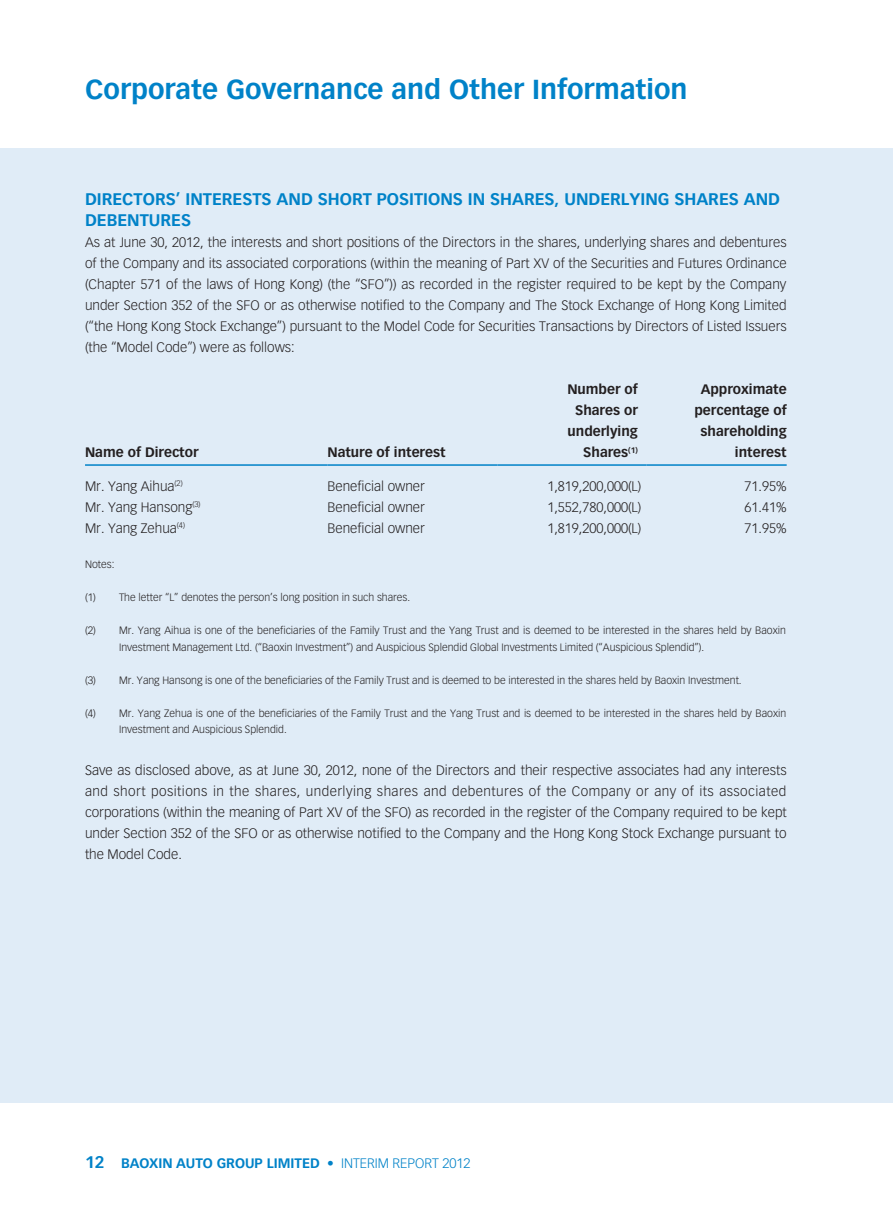
<style>
.page{position:relative;width:893px;height:1212px;background:#fff}
.page>*{position:absolute;margin:0;border:0;box-sizing:border-box;transform-origin:0 0}
.t1{font:700 27px "Vectora LT Std";color:#0082c8}
.t2{font:700 16.5px/21px "Vectora LT Std";color:#0082c8}
.t3{font:300 13.5px/21px "Vectora LT Std";color:#231f20;text-align:justify}
.t4{font:700 13.5px/21px "Vectora LT Std";color:#231f20;text-align:right}
.t5{font:700 13.5px "Vectora LT Std";color:#0082c8}
.t6{font:300 10.5px/16.5px "Vectora LT Std";color:#231f20}
.s1{font-size:16.5px}
.s2{font-weight:300}
</style>
<div class="page">
<div style="left:0;top:149px;width:893px;height:954px;background:#e0ecf7"></div>
<hr style="left:85px;top:464px;width:242px;height:2px;background:#0082c8">
<hr style="left:327px;top:464px;width:170px;height:2px;background:#0082c8">
<hr style="left:497px;top:464px;width:149px;height:2px;background:#0082c8">
<hr style="left:646px;top:464px;width:141px;height:2px;background:#0082c8">
<h1 class="t1" style="left:85px;top:73px;width:604px">Corporate Governance and Other Information</h1>
<p class="t2" style="left:85px;top:189px;width:696px">DIRECTORS’ INTERESTS AND SHORT POSITIONS IN SHARES, UNDERLYING SHARES AND<br>DEBENTURES</p>
<p class="t3" style="left:85px;top:232px;width:703px">As at June 30, 2012, the interests and short positions of the Directors in the shares, underlying shares and debentures of the Company and its associated corporations (within the meaning of Part XV of the Securities and Futures Ordinance (Chapter 571 of the laws of Hong Kong) (the “SFO”)) as recorded in the register required to be kept by the Company under Section 352 of the SFO or as otherwise notified to the Company and The Stock Exchange of Hong Kong Limited (“the Hong Kong Stock Exchange”) pursuant to the Model Code for Securities Transactions by Directors of Listed Issuers (the “Model Code”) were as follows:</p>
<p class="t4" style="left:85px;top:442px;width:115px">Name of Director</p>
<p class="t4" style="left:327px;top:442px;width:120px">Nature of interest</p>
<p class="t4" style="left:567px;top:379px;width:72px">Number of<br>Shares or underlying<br>Shares<sup>(1)</sup></p>
<p class="t4" style="left:694px;top:379px;width:94px">Approximate percentage of shareholding interest</p>
<p class="t3" style="left:85px;top:476px;width:99px">Mr. Yang Aihua<sup>(2)</sup></p>
<p class="t3" style="left:327px;top:476px;width:99px">Beneficial owner</p>
<p class="t3" style="left:547px;top:476px;width:96px">1,819,200,000(L)</p>
<p class="t3" style="left:745px;top:476px;width:44px">71.95%</p>
<p class="t3" style="left:85px;top:497px;width:117px">Mr. Yang Hansong<sup>(3)</sup></p>
<p class="t3" style="left:327px;top:497px;width:99px">Beneficial owner</p>
<p class="t3" style="left:547px;top:497px;width:96px">1,552,780,000(L)</p>
<p class="t3" style="left:745px;top:497px;width:44px">61.41%</p>
<p class="t3" style="left:85px;top:518px;width:102px">Mr. Yang Zehua<sup>(4)</sup></p>
<p class="t3" style="left:327px;top:518px;width:99px">Beneficial owner</p>
<p class="t3" style="left:547px;top:518px;width:96px">1,819,200,000(L)</p>
<p class="t3" style="left:745px;top:518px;width:44px">71.95%</p>
<p class="t6" style="left:85px;top:556px;width:31px">Notes:</p>
<p class="t6" style="left:85px;top:589px;width:327px">(1) The letter “L” denotes the person’s long position in such shares.</p>
<p class="t6" style="left:119px;top:622px;width:668px;text-indent:-34px">(2) Mr. Yang Aihua is one of the beneficiaries of the Family Trust and the Yang Trust and is deemed to be interested in the shares held by Baoxin<br>Investment Management Ltd. (“Baoxin Investment”) and Auspicious Splendid Global Investments Limited (“Auspicious Splendid”).</p>
<p class="t6" style="left:85px;top:672px;width:658px">(3) Mr. Yang Hansong is one of the beneficiaries of the Family Trust and is deemed to be interested in the shares held by Baoxin Investment.</p>
<p class="t6" style="left:119px;top:705px;width:669px;text-indent:-34px">(4) Mr. Yang Zehua is one of the beneficiaries of the Family Trust and the Yang Trust and is deemed to be interested in the shares held by Baoxin<br>Investment and Auspicious Splendid.</p>
<p class="t3" style="left:85px;top:760px;width:703px">Save as disclosed above, as at June 30, 2012, none of the Directors and their respective associates had any interests and short positions in the shares, underlying shares and debentures of the Company or any of its associated corporations (within the meaning of Part XV of the SFO) as recorded in the register of the Company required to be kept under Section 352 of the SFO or as otherwise notified to the Company and the Hong Kong Stock Exchange pursuant to the Model Code.</p>
<p class="t5" style="left:85px;top:1155px;width:387px"><span class="s1">12</span> BAOXIN AUTO GROUP LIMITED <span class="s2">• INTERIM REPORT 2012</span></p>
</div>
